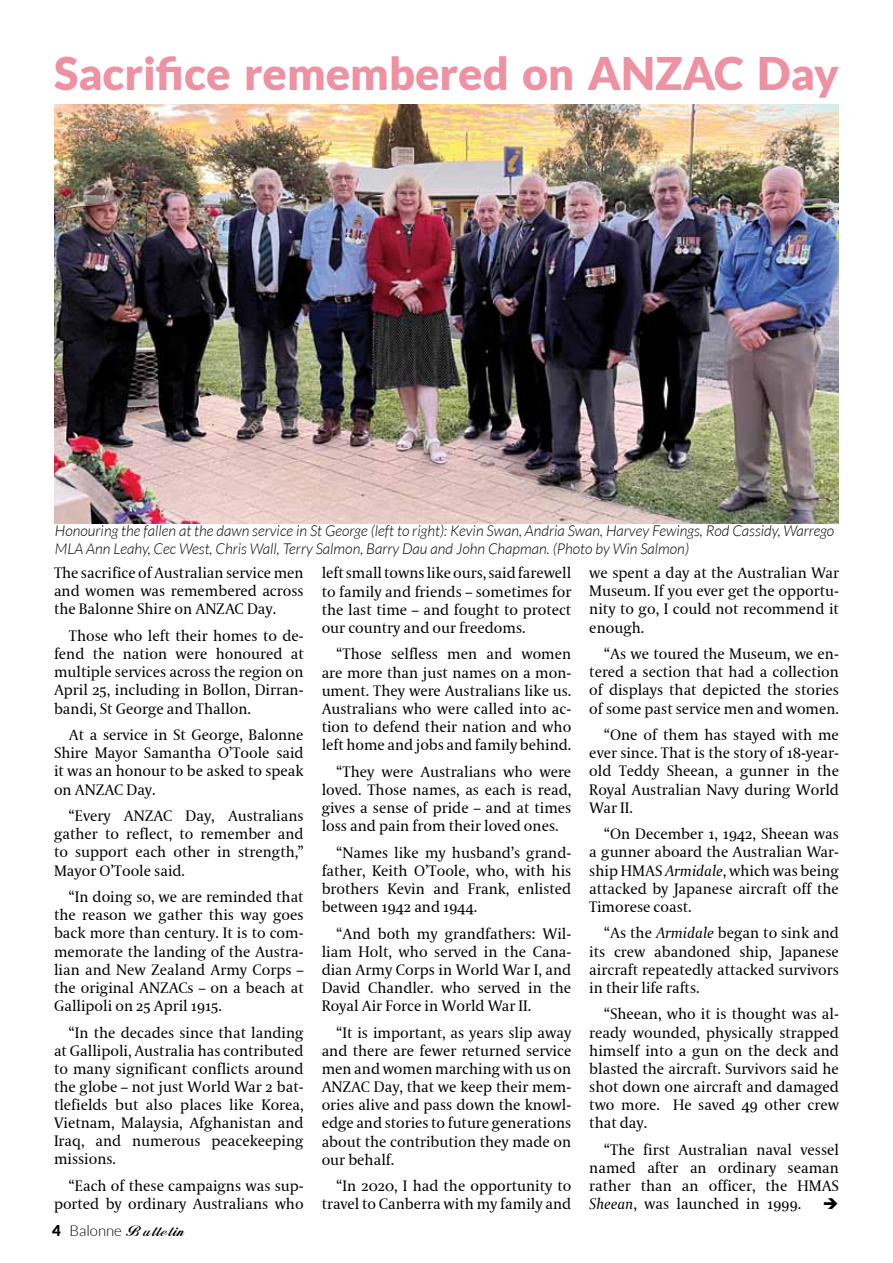
<style>
.page{position:relative;width:893px;height:1263px;background:#fff}
.page>*{position:absolute;margin:0;border:0;box-sizing:border-box;transform-origin:0 0}
.t1{font:900 45px "Lato";color:#ee91a2}
.t2{font:15px/18.1px "Coranto W01 2";color:#000;text-align:justify}
.t3{font:italic 300 15px/18px "Lato";color:#000}
.t4{font:15px "Alison";color:#000}
.s1{font-family:"Lato";font-weight:900}
.s2{font-family:"Lato";font-weight:300}
.s3{font-style:italic}
</style>
<div class="page">
<img style="left:54px;top:104px;width:785px;height:420px">
<h1 class="t1" style="left:54px;top:47px;width:786px">Sacrifice remembered on ANZAC Day</h1>
<p class="t3" style="left:55px;top:522px;width:781px">Honouring the fallen at the dawn service in St George (left to right): Kevin Swan, Andria Swan, Harvey Fewings, Rod Cassidy, Warrego<br>MLA Ann Leahy, Cec West, Chris Wall, Terry Salmon, Barry Dau and John Chapman. (Photo by Win Salmon)</p>
<p class="t2" style="left:54px;top:564px;width:251px">The sacrifice of Australian service men and women was remembered across the Balonne Shire on ANZAC Day.</p>
<p class="t2" style="left:54px;top:627px;width:251px;text-indent:15px">Those who left their homes to de&shy;fend the nation were honoured at multiple services across the region on April 25, including in Bollon, Dirran&shy;bandi, St George and Thallon.</p>
<p class="t2" style="left:54px;top:726px;width:251px;text-indent:15px">At a service in St George, Balonne Shire Mayor Samantha O’Toole said it was an honour to be asked to speak on ANZAC Day.</p>
<p class="t2" style="left:54px;top:807px;width:251px;text-indent:15px">“Every ANZAC Day, Australians gather to reflect, to remember and to support each other in strength,” Mayor O’Toole said.</p>
<p class="t2" style="left:54px;top:888px;width:251px;text-indent:15px">“In doing so, we are reminded that the reason we gather this way goes back more than century. It is to com&shy;memorate the landing of the Austra&shy;lian and New Zealand Army Corps – the original ANZACs – on a beach at Gallipoli on 25 April 1915.</p>
<p class="t2" style="left:54px;top:1023px;width:251px;text-indent:15px">“In the decades since that landing at Gallipoli, Australia has contributed to many significant conflicts around the globe – not just World War 2 bat&shy;tlefields but also places like Korea, Vietnam, Malaysia, Afghanistan and Iraq, and numerous peacekeeping missions.</p>
<p class="t2" style="left:54px;top:1177px;width:251px;text-align:right">“Each of these campaigns was sup&shy;ported by ordinary Australians who</p>
<p class="t4" style="left:52px;top:1224px;width:134px"><span class="s1">4</span> <span class="s2">Balonne</span> Bulletin</p>
<p class="t2" style="left:322px;top:564px;width:251px">left small towns like ours, said farewell to family and friends – sometimes for the last time – and fought to protect our country and our freedoms.</p>
<p class="t2" style="left:322px;top:645px;width:251px;text-indent:15px">“Those selfless men and women are more than just names on a mon&shy;ument. They were Australians like us.<br>Australians who were called into ac&shy;tion to defend their nation and who left home and jobs and family behind.</p>
<p class="t2" style="left:322px;top:762px;width:251px;text-indent:15px">“They were Australians who were loved. Those names, as each is read, gives a sense of pride – and at times loss and pain from their loved ones.</p>
<p class="t2" style="left:322px;top:843px;width:251px;text-indent:15px">“Names like my husband’s grand&shy;father, Keith O’Toole, who, with his brothers Kevin and Frank, enlisted between 1942 and 1944.</p>
<p class="t2" style="left:322px;top:924px;width:251px;text-indent:15px">“And both my grandfathers: Wil&shy;liam Holt, who served in the Cana&shy;dian Army Corps in World War I, and David Chandler. who served in the Royal Air Force in World War II.</p>
<p class="t2" style="left:322px;top:1023px;width:251px;text-indent:15px">“It is important, as years slip away and there are fewer returned service men and women marching with us on ANZAC Day, that we keep their mem&shy;ories alive and pass down the knowl&shy;edge and stories to future generations about the contribution they made on our behalf.</p>
<p class="t2" style="left:322px;top:1177px;width:251px;text-align:right">“In 2020, I had the opportunity to travel to Canberra with my family and</p>
<p class="t2" style="left:589px;top:564px;width:251px">we spent a day at the Australian War Museum. If you ever get the opportu&shy;nity to go, I could not recommend it enough.</p>
<p class="t2" style="left:589px;top:645px;width:251px;text-indent:15px">“As we toured the Museum, we en&shy;tered a section that had a collection of displays that depicted the stories of some past service men and women.</p>
<p class="t2" style="left:589px;top:726px;width:251px;text-indent:15px">“One of them has stayed with me ever since. That is the story of 18-year&shy;old Teddy Sheean, a gunner in the Royal Australian Navy during World War II.</p>
<p class="t2" style="left:589px;top:825px;width:251px;text-indent:15px">“On December 1, 1942, Sheean was a gunner aboard the Australian War&shy;ship HMAS <span class="s3">Armidale</span>, which was being attacked by Japanese aircraft off the Timorese coast.</p>
<p class="t2" style="left:589px;top:924px;width:251px;text-indent:15px">“As the <span class="s3">Armidale</span> began to sink and its crew abandoned ship, Japanese aircraft repeatedly attacked survivors in their life rafts.</p>
<p class="t2" style="left:589px;top:1005px;width:251px;text-indent:15px">“Sheean, who it is thought was al&shy;ready wounded, physically strapped himself into a gun on the deck and blasted the aircraft. Survivors said he shot down one aircraft and damaged two more. He saved 49 other crew that day.</p>
<p class="t2" style="left:589px;top:1140px;width:251px;text-indent:15px">“The first Australian naval vessel named after an ordinary seaman rather than an officer, the HMAS <span class="s3">Sheean</span>, was launched in 1999.</p>
</div>
